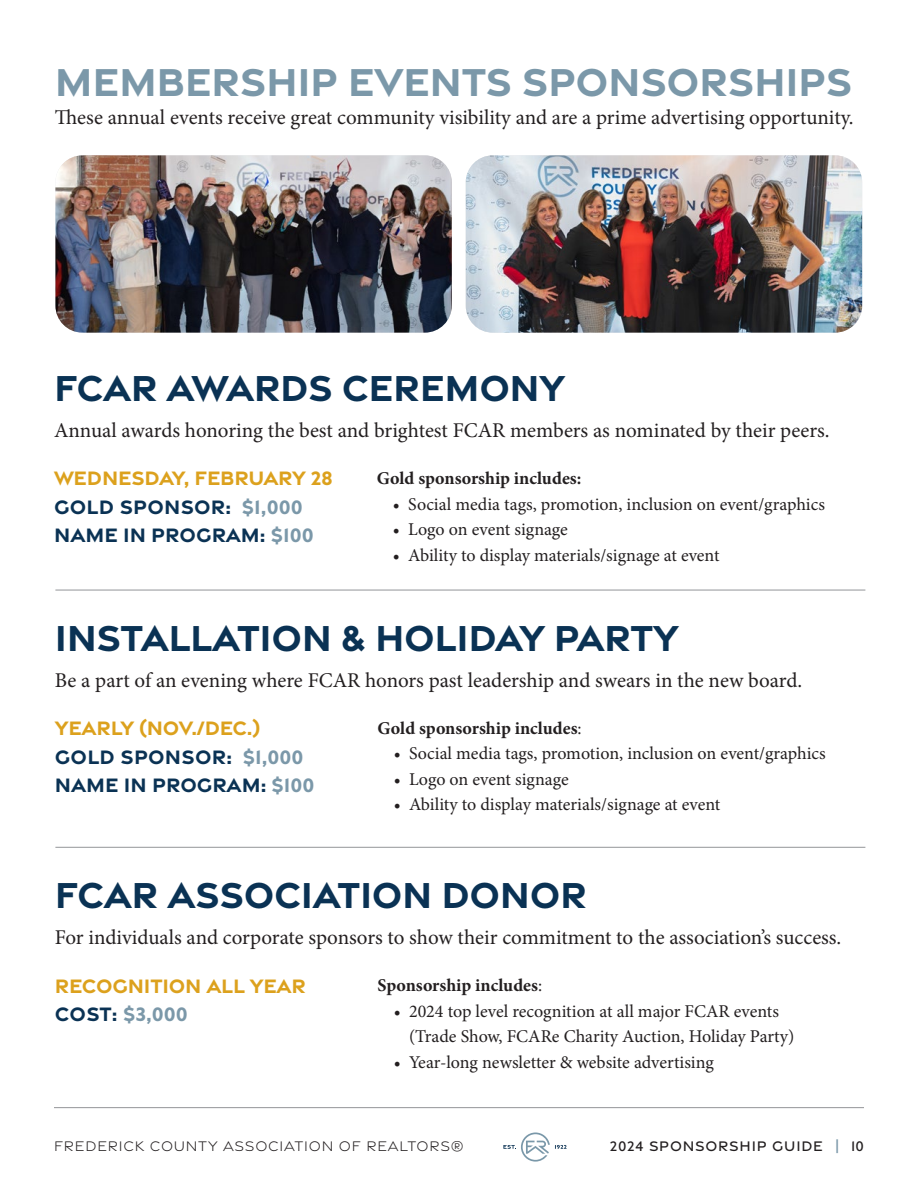
<style>
.page{position:relative;width:918px;height:1188px;background:#fff}
.page>*{position:absolute;margin:0;border:0;box-sizing:border-box;transform-origin:0 0}
.t1{font:700 42px "Gravesend Sans";letter-spacing:-.01em;color:#7b98a9}
.t2{font:700 39px "Gravesend Sans";letter-spacing:-.01em;color:#0a3254}
.t3{font:21px "Minion Pro";letter-spacing:-.005em;color:#231f20}
.t4{font:700 21px/28.5px "Gravesend Sans";color:#0a3254}
.t5{font:700 21px/28.5px "Gravesend Sans";letter-spacing:-.01em;color:#dca11d}
.t6{font:18px/25.5px "Minion Pro";color:#231f20}
.t7{font:700 18px "Minion Pro";color:#231f20}
.t8{font:300 15px "Gravesend Sans";letter-spacing:.05em;color:#231f20}
.t9{font:500 15px "Gravesend Sans";letter-spacing:.05em;color:#231f20}
.s1{color:#dca11d}
.s2{color:#7b98a9}
.s3{font-weight:400}
.s4{color:#0a3254}
</style>
<div class="page">
<hr style="left:54px;top:1107px;width:810px;height:1px;background:#939598">
<svg style="left:503px;top:1132px;width:64px;height:30px"></svg>
<img style="left:466px;top:155px;width:396px;height:178px">
<img style="left:55px;top:155px;width:397px;height:178px">
<hr style="left:55px;top:590px;width:810px;height:1px;background:#939598">
<hr style="left:55px;top:847px;width:810px;height:1px;background:#939598">
<h1 class="t1" style="left:55px;top:54px;width:799px">MEMBERSHIP EVENTS SPONSORSHIPS</h1>
<p class="t3" style="left:55px;top:103px;width:800px">These annual events receive great community visibility and are a prime advertising opportunity.</p>
<h2 class="t2" style="left:54px;top:362px;width:513px">FCAR AWARDS CEREMONY</h2>
<p class="t3" style="left:54px;top:416px;width:777px">Annual awards honoring the best and brightest FCAR members as nominated by their peers.</p>
<p class="t4" style="left:54px;top:463px;width:280px"><span class="s1">WEDNESDAY, FEBRUARY 28<br></span>GOLD SPONSOR: <span class="s2">$1,000<br></span>NAME IN PROGRAM: <span class="s2">$100</span></p>
<p class="t7" style="left:377px;top:466px;width:206px">Gold sponsorship includes:</p>
<p class="t6" style="left:393px;top:491px;width:434px">• Social media tags, promotion, inclusion on event/graphics</p>
<p class="t6" style="left:393px;top:517px;width:176px">• Logo on event signage</p>
<p class="t6" style="left:393px;top:542px;width:328px">• Ability to display materials/signage at event</p>
<h2 class="t2" style="left:55px;top:612px;width:625px">INSTALLATION &amp; HOLIDAY PARTY</h2>
<p class="t3" style="left:55px;top:666px;width:749px">Be a part of an evening where FCAR honors past leadership and swears in the new board.</p>
<p class="t4" style="left:55px;top:713px;width:261px"><span class="s1">YEARLY (NOV./DEC.)<br></span>GOLD SPONSOR: <span class="s2">$1,000<br></span>NAME IN PROGRAM: <span class="s2">$100</span></p>
<p class="t7" style="left:378px;top:715px;width:206px">Gold sponsorship includes<span class="s3">:</span></p>
<p class="t6" style="left:394px;top:741px;width:434px">• Social media tags, promotion, inclusion on event/graphics</p>
<p class="t6" style="left:394px;top:767px;width:176px">• Logo on event signage</p>
<p class="t6" style="left:394px;top:792px;width:328px">• Ability to display materials/signage at event</p>
<h2 class="t2" style="left:55px;top:870px;width:534px">FCAR ASSOCIATION DONOR</h2>
<p class="t3" style="left:55px;top:924px;width:788px">For individuals and corporate sponsors to show their commitment to the association’s success.</p>
<p class="t5" style="left:55px;top:970px;width:253px">RECOGNITION ALL YEAR<br><span class="s4">COST:</span> <span class="s2">$3,000</span></p>
<p class="t7" style="left:378px;top:973px;width:166px">Sponsorship includes<span class="s3">:</span></p>
<p class="t6" style="left:409px;top:998px;width:387px;text-indent:-15px">• 2024 top level recognition at all major FCAR events (Trade Show, FCARe Charity Auction, Holiday Party)</p>
<p class="t6" style="left:394px;top:1049px;width:322px">• Year-long newsletter &amp; website advertising</p>
<p class="t8" style="left:54px;top:1138px;width:411px">FREDERICK COUNTY ASSOCIATION OF REALTORS®</p>
<p class="t9" style="left:610px;top:1137px;width:256px">2024 SPONSORSHIP GUIDE <span class="s2">|</span> 10</p>
</div>
